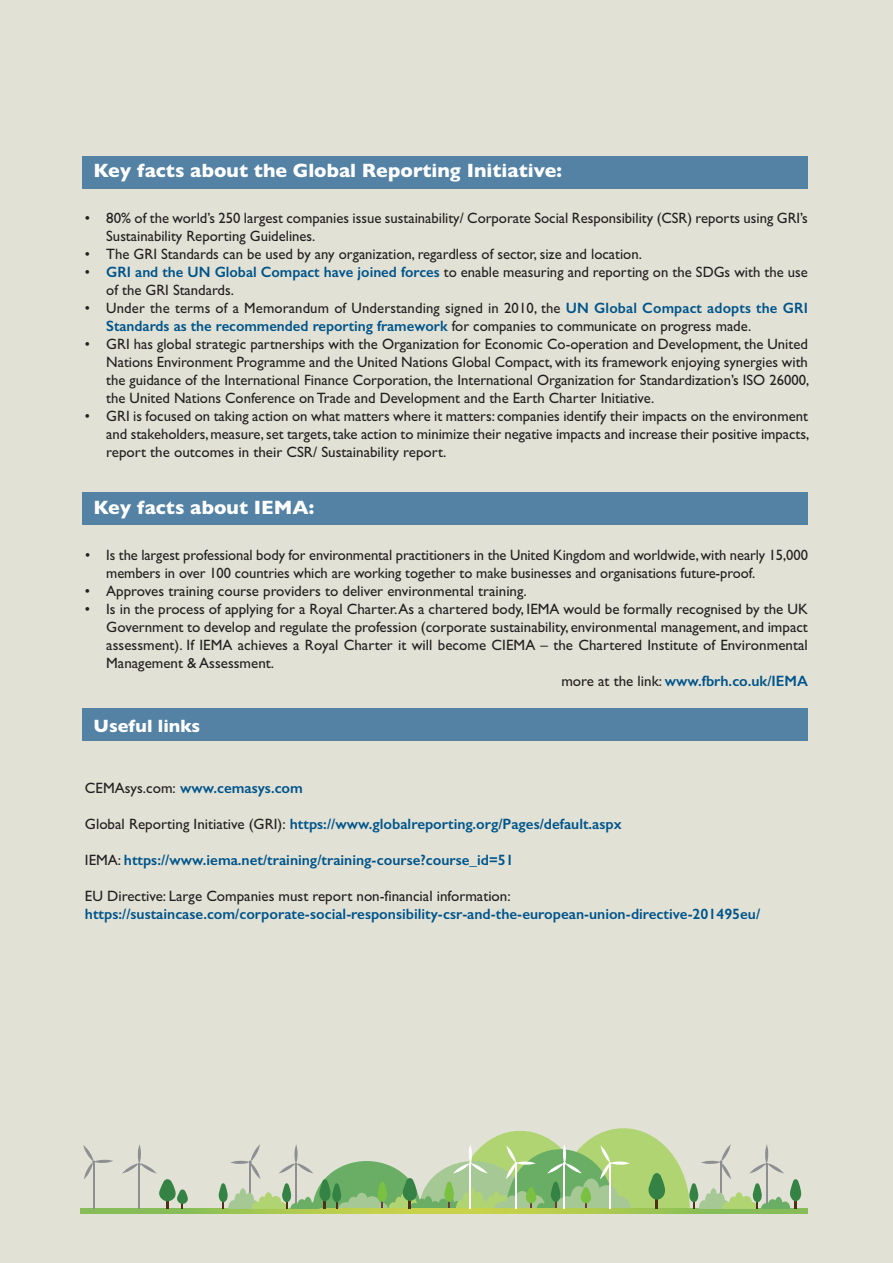
<style>
.page{position:relative;width:893px;height:1263px;background:#e1e2d5}
.page>*{position:absolute;margin:0;border:0;box-sizing:border-box;transform-origin:0 0}
.t1{font:700 19.5px "Gill Sans";color:#fff}
.t2{font:700 18px "Gill Sans";color:#fff}
.t3{font:15px/18px "Gill Sans";color:#231f20}
.t4{font:600 15px "Gill Sans";color:#00548b}
.s1{font-weight:600;color:#00548b}
.s2{font-weight:400;color:#231f20}
</style>
<div class="page">
<svg style="left:81px;top:1209px;width:727px;height:4px;background:#a5c651"></svg>
<svg style="left:157px;top:1179px;width:32px;height:30px"></svg>
<hr style="left:138px;top:1163px;width:2px;height:46px;background:#8e8f93">
<hr style="left:138px;top:1144px;width:3px;height:19px;background:#8e8f93;border-radius:50%">
<svg style="left:122px;top:1163px;width:34px;height:10px"></svg>
<svg style="left:83px;top:1145px;width:12px;height:34px"></svg>
<svg style="left:95px;top:1159px;width:18px;height:4px"></svg>
<hr style="left:93px;top:1163px;width:2px;height:46px;background:#8e8f93">
<svg style="left:218px;top:1128px;width:584px;height:81px"></svg>
<div style="left:82px;top:157px;width:726px;height:32px;background:#5382a5"></div>
<div style="left:82px;top:493px;width:726px;height:32px;background:#5382a5"></div>
<div style="left:82px;top:708px;width:726px;height:33px;background:#5382a5"></div>
<h1 class="t1" style="left:93px;top:159px;width:470px">Key facts about the Global Reporting Initiative:</h1>
<p class="t3" style="left:106px;top:209px;width:703px;text-indent:-21px">• 80% of the world’s 250 largest companies issue sustainability/ Corporate Social Responsibility (CSR) reports using GRI’s<br>Sustainability Reporting Guidelines.</p>
<p class="t3" style="left:85px;top:245px;width:558px">• The GRI Standards can be used by any organization, regardless of sector, size and location.</p>
<p class="t3" style="left:106px;top:263px;width:703px;line-height:17.4px;text-indent:-21px">• <span class="s1">GRI and the UN Global Compact have joined forces</span> to enable measuring and reporting on the SDGs with the use of the GRI Standards.</p>
<p class="t3" style="left:106px;top:299px;width:703px;text-indent:-21px">• Under the terms of a Memorandum of Understanding signed in 2010, the <span class="s1">UN Global Compact adopts the GRI<br>Standards as the recommended reporting framework</span> for companies to communicate on progress made.</p>
<p class="t3" style="left:106px;top:335px;width:705px;text-align:justify;text-indent:-21px">• GRI has global strategic partnerships with the Organization for Economic Co-operation and Development, the United Nations Environment Programme and the United Nations Global Compact, with its framework enjoying synergies with the guidance of the International Finance Corporation, the International Organization for Standardization’s ISO 26000, the United Nations Conference on Trade and Development and the Earth Charter Initiative.</p>
<p class="t3" style="left:106px;top:407px;width:705px;text-align:justify;text-indent:-21px">• GRI is focused on taking action on what matters where it matters: companies identify their impacts on the environment and stakeholders,measure,set targets,take action to minimize their negative impacts and increase their positive impacts, report the outcomes in their CSR/ Sustainability report.</p>
<h1 class="t1" style="left:93px;top:496px;width:222px">Key facts about IEMA:</h1>
<p class="t3" style="left:106px;top:545px;width:703px;text-indent:-21px">• Is the largest professional body for environmental practitioners in the United Kingdom and worldwide,with nearly 15,000 members in over 100 countries which are working together to make businesses and organisations future-proof.</p>
<p class="t3" style="left:85px;top:581px;width:443px">• Approves training course providers to deliver environmental training.</p>
<p class="t3" style="left:85px;top:599px;width:724px">• Is in the process of applying for a Royal Charter.As a chartered body, IEMA would be formally recognised by the UK</p>
<p class="t3" style="left:106px;top:617px;width:703px">Government to develop and regulate the profession (corporate sustainability, environmental management, and impact</p>
<p class="t3" style="left:106px;top:635px;width:703px">assessment). If IEMA achieves a Royal Charter it will become CIEMA – the Chartered Institute of Environmental</p>
<p class="t3" style="left:106px;top:653px;width:169px">Management &amp; Assessment.</p>
<p class="t4" style="left:561px;top:672px;width:248px"><span class="s2">more at the link:</span> www.fbrh.co.uk/IEMA</p>
<p class="t2" style="left:93px;top:715px;width:108px">Useful links</p>
<p class="t4" style="left:85px;top:779px;width:219px"><span class="s2">CEMAsys.com:</span> www.cemasys.com</p>
<p class="t4" style="left:85px;top:815px;width:538px"><span class="s2">Global Reporting Initiative (GRI):</span> https://www.globalreporting.org/Pages/default.aspx</p>
<p class="t4" style="left:85px;top:851px;width:430px"><span class="s2">IEMA:</span> https://www.iema.net/training/training-course?course_id=51</p>
<p class="t3" style="left:85px;top:886px;width:427px">EU Directive: Large Companies must report non-financial information:</p>
<p class="t4" style="left:85px;top:905px;width:677px">https://sustaincase.com/corporate-social-responsibility-csr-and-the-european-union-directive-201495eu/</p>
</div>
